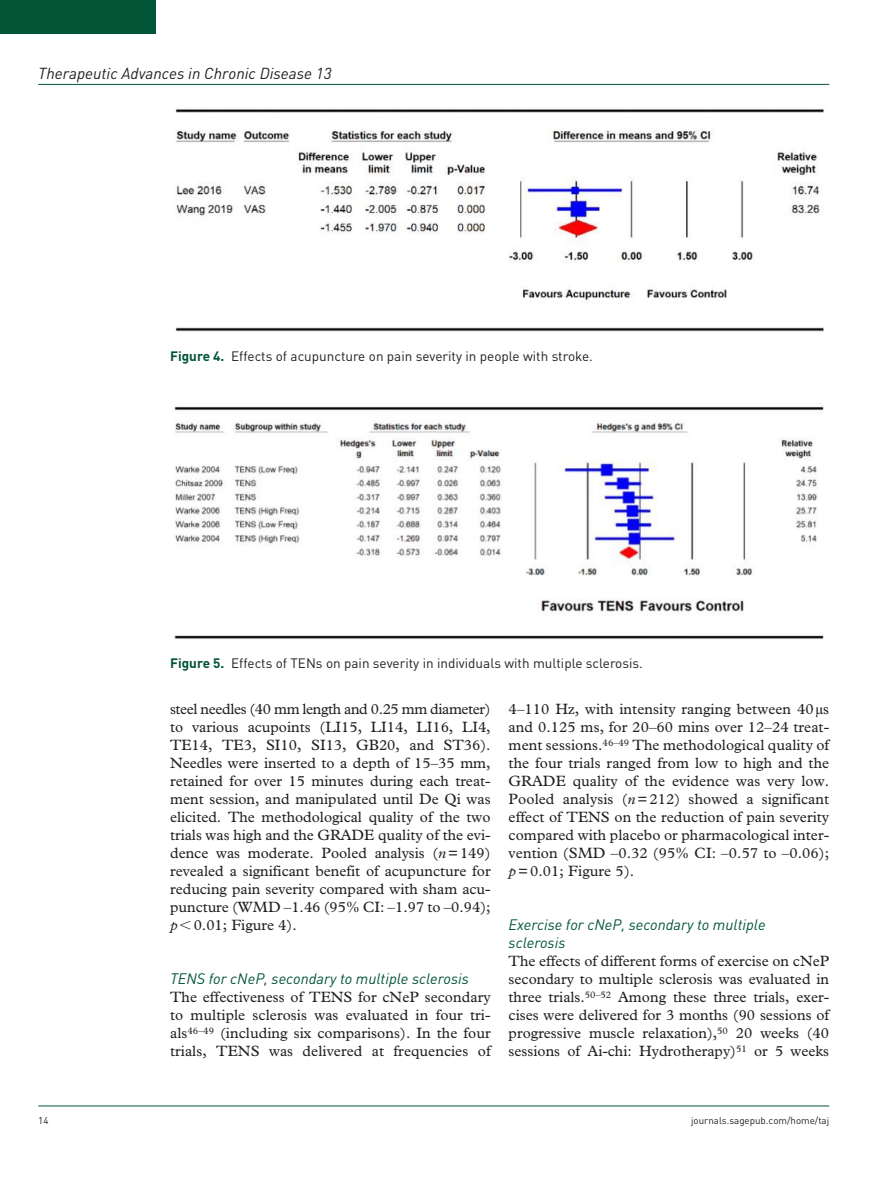
<style>
.page{position:relative;width:893px;height:1191px;background:#fff}
.page>*{position:absolute;margin:0;border:0;box-sizing:border-box;transform-origin:0 0}
.t1{font:italic 15.75px "DIN";color:#231f20}
.t2{font:15px/18px "Plantin Std";color:#231f20;text-align:justify}
.t3{font:italic 15px/18px "DIN";color:#015436}
.t4{font:13.5px "DIN";color:#231f20}
.t5{font:9.75px "DIN";color:#231f20}
.s1{font-weight:700;color:#015436}
.s2{font-style:italic}
</style>
<div class="page">
<hr style="left:38px;top:84px;width:791px;height:1px;background:#015436">
<hr style="left:38px;top:1105px;width:791px;height:1px;background:#015436">
<div style="left:0;top:0;width:155px;height:34px;background:#015436"></div>
<img style="left:175px;top:108px;width:649px;height:224px">
<img style="left:174px;top:406px;width:650px;height:233px">
<p class="t1" style="left:38px;top:63px;width:295px">Therapeutic Advances in Chronic Disease 13</p>
<p class="t4" style="left:170px;top:348px;width:424px"><span class="s1">Figure 4.</span> Effects of acupuncture on pain severity in people with stroke.</p>
<p class="t4" style="left:170px;top:655px;width:474px"><span class="s1">Figure 5.</span> Effects of TENs on pain severity in individuals with multiple sclerosis.</p>
<p class="t2" style="left:170px;top:700px;width:322px">steel needles (40 mm length and 0.25 mm diameter) to various acupoints (LI15, LI14, LI16, LI4, TE14, TE3, SI10, SI13, GB20, and ST36).<br>Needles were inserted to a depth of 15–35 mm, retained for over 15 minutes during each treat&shy;ment session, and manipulated until De Qi was elicited. The methodological quality of the two trials was high and the GRADE quality of the evi&shy;dence was moderate. Pooled analysis (<span class="s2">n</span>=149) revealed a significant benefit of acupuncture for reducing pain severity compared with sham acu&shy;puncture (WMD –1.46 (95% CI: –1.97 to –0.94); <span class="s2">p</span> 0.01; Figure 4).</p>
<p class="t3" style="left:170px;top:969px;width:300px">TENS for cNeP, secondary to multiple sclerosis</p>
<p class="t2" style="left:170px;top:988px;width:322px">The effectiveness of TENS for cNeP secondary to multiple sclerosis was evaluated in four tri&shy;als<sup>46–49</sup> (including six comparisons). In the four trials, TENS was delivered at frequencies of</p>
<p class="t2" style="left:509px;top:700px;width:322px">4–110 Hz, with intensity ranging between 40µs and 0.125 ms, for 20–60 mins over 12–24 treat&shy;ment sessions.<sup>46–49</sup> The methodological quality of the four trials ranged from low to high and the GRADE quality of the evidence was very low.<br>Pooled analysis (<span class="s2">n</span>=212) showed a significant effect of TENS on the reduction of pain severity compared with placebo or pharmacological inter&shy;vention (SMD –0.32 (95% CI: –0.57 to –0.06); <span class="s2">p</span>=0.01; Figure 5).</p>
<p class="t3" style="left:509px;top:915px;width:258px">Exercise for cNeP, secondary to multiple sclerosis</p>
<p class="t2" style="left:509px;top:952px;width:322px">The effects of different forms of exercise on cNeP secondary to multiple sclerosis was evaluated in three trials.<sup>50–52</sup> Among these three trials, exer&shy;cises were delivered for 3 months (90 sessions of progressive muscle relaxation),<sup>50</sup> 20 weeks (40 sessions of Ai-chi: Hydrotherapy)<sup>51</sup> or 5 weeks</p>
<p class="t5" style="left:38px;top:1114px;width:12px">14</p>
<p class="t5" style="left:691px;top:1114px;width:140px">journals.sagepub.com/home/taj</p>
</div>
